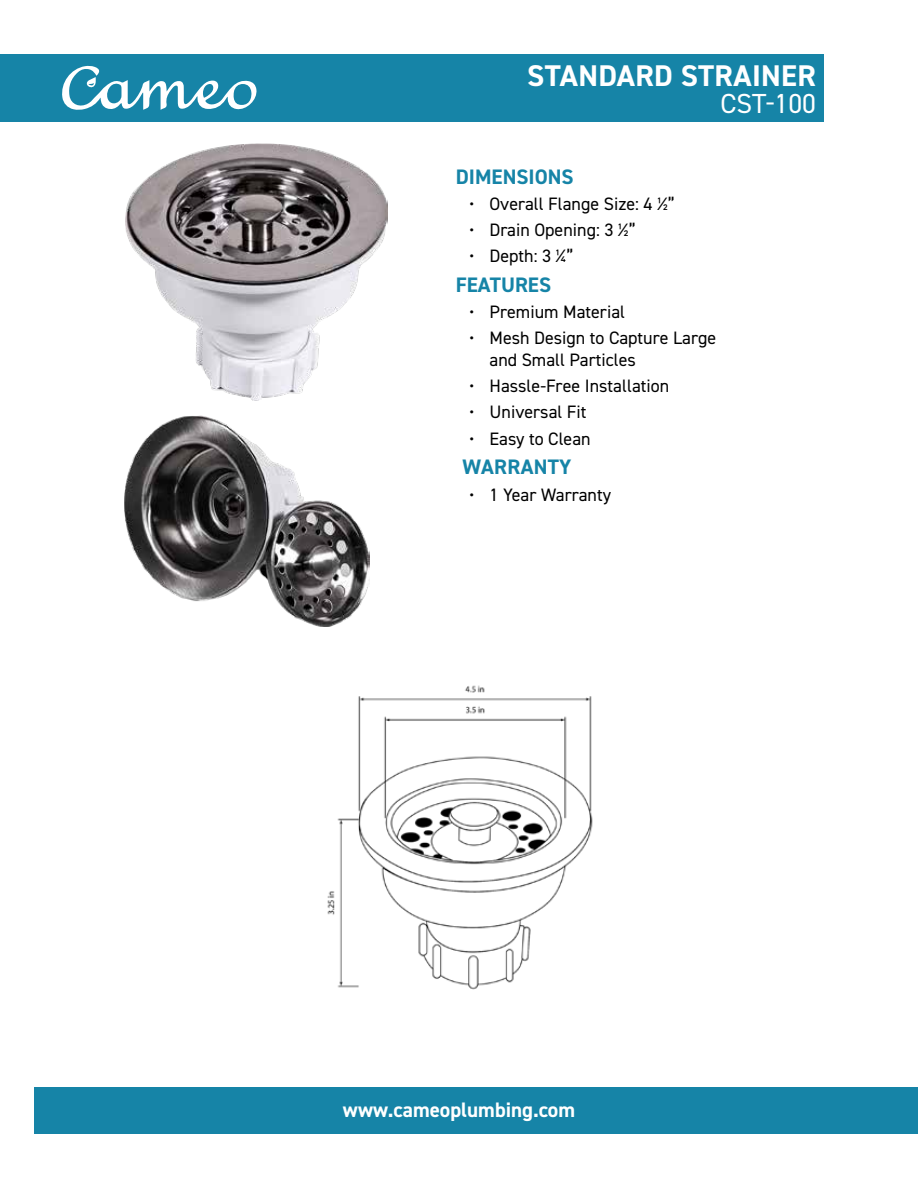
<style>
.page{position:relative;width:918px;height:1188px;background:#fff}
.page>*{position:absolute;margin:0;border:0;box-sizing:border-box;transform-origin:0 0}
.t1{font:700 30px "DIN2014";letter-spacing:.01em;color:#fff}
.t2{font:27.6px "DIN2014";color:#fff}
.t3{font:700 21px "DIN2014";color:#1684a7}
.t4{font:700 21px "DIN2014";color:#fff}
.t5{font:18px/21.6px "DIN2014";color:#000}
</style>
<div class="page">
<div style="left:0;top:54px;width:824px;height:68px;background:#1684a7"></div>
<div style="left:35px;top:1088px;width:883px;height:46px;background:#1684a7"></div>
<svg style="left:62px;top:66px;width:194px;height:44px"></svg>
<img style="left:125px;top:143px;width:263px;height:258px">
<img style="left:125px;top:415px;width:245px;height:212px">
<img style="left:327px;top:685px;width:266px;height:305px">
<p class="t1" style="left:527px;top:56px;width:290px">STANDARD STRAINER</p>
<p class="t2" style="left:720px;top:86px;width:97px">CST-100</p>
<p class="t3" style="left:456px;top:162px;width:119px">DIMENSIONS</p>
<p class="t5" style="left:469px;top:192px;width:207px">• Overall Flange Size: 4 1/2”</p>
<p class="t5" style="left:469px;top:219px;width:168px">• Drain Opening: 3 1/2”</p>
<p class="t5" style="left:469px;top:245px;width:106px">• Depth: 3 1/4”</p>
<p class="t3" style="left:456px;top:271px;width:97px">FEATURES</p>
<p class="t5" style="left:469px;top:301px;width:157px">• Premium Material</p>
<p class="t5" style="left:490px;top:327px;width:228px;text-indent:-20px">• Mesh Design to Capture Large and Small Particles</p>
<p class="t5" style="left:469px;top:375px;width:201px">• Hassle-Free Installation</p>
<p class="t5" style="left:469px;top:401px;width:119px">• Universal Fit</p>
<p class="t5" style="left:469px;top:427px;width:123px">• Easy to Clean</p>
<p class="t3" style="left:463px;top:453px;width:110px">WARRANTY</p>
<p class="t5" style="left:469px;top:483px;width:143px">• 1 Year Warranty</p>
<p class="t4" style="left:343px;top:1095px;width:234px">www.cameoplumbing.com</p>
</div>
